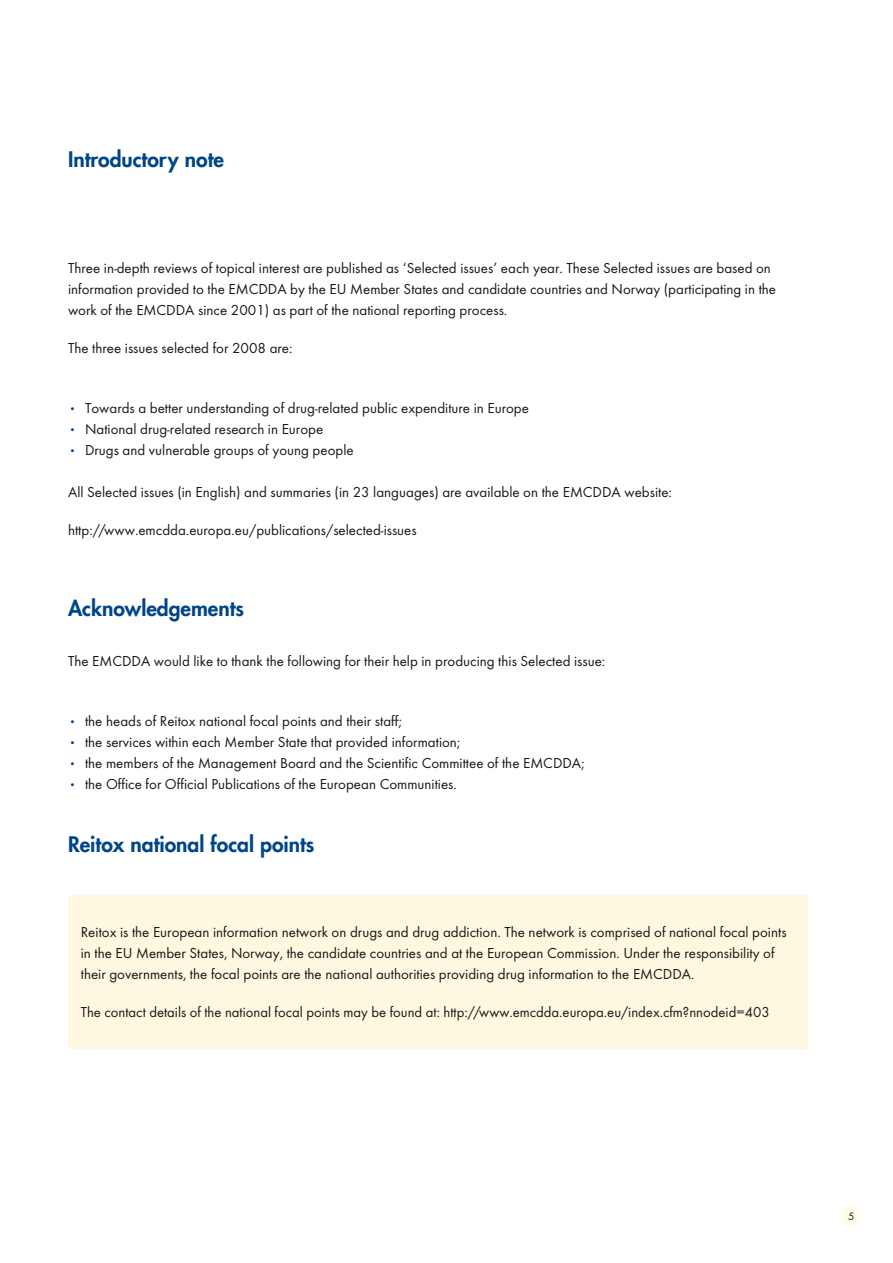
<style>
.page{position:relative;width:893px;height:1263px;background:#fff}
.page>*{position:absolute;margin:0;border:0;box-sizing:border-box;transform-origin:0 0}
.t1{font:800 21px "Futura LT";color:#004588}
.t2{font:15px/21px "Futura Greek";color:#1a171b}
.t3{font:11.25px "Futura Greek";color:#1a171b}
.s1{color:#004588}
</style>
<div class="page">
<hr style="left:0;top:0;width:1px;height:1263px;background:#506fa6">
<div style="left:841px;top:1205px;width:21px;height:22px;background:#fffbed;border-radius:50%"></div>
<div style="left:68px;top:895px;width:740px;height:153px;background:#fff8e0"></div>
<h1 class="t1" style="left:68px;top:145px;width:157px">Introductory note</h1>
<p class="t2" style="left:68px;top:258px;width:710px">Three in-depth reviews of topical interest are published as ‘Selected issues’ each year. These Selected issues are based on information provided to the EMCDDA by the EU Member States and candidate countries and Norway (participating in the work of the EMCDDA since 2001) as part of the national reporting process.</p>
<p class="t2" style="left:68px;top:338px;width:226px">The three issues selected for 2008 are:</p>
<p class="t2" style="left:68px;top:398px;width:462px"><span class="s1">•</span> Towards a better understanding of drug-related public expenditure in Europe</p>
<p class="t2" style="left:68px;top:419px;width:257px"><span class="s1">•</span> National drug-related research in Europe</p>
<p class="t2" style="left:68px;top:440px;width:287px"><span class="s1">•</span> Drugs and vulnerable groups of young people</p>
<p class="t2" style="left:68px;top:482px;width:605px">All Selected issues (in English) and summaries (in 23 languages) are available on the EMCDDA website:</p>
<p class="t2" style="left:68px;top:520px;width:350px">http://www.emcdda.europa.eu/publications/selected-issues</p>
<h1 class="t1" style="left:68px;top:594px;width:178px">Acknowledgements</h1>
<p class="t2" style="left:68px;top:651px;width:539px">The EMCDDA would like to thank the following for their help in producing this Selected issue:</p>
<p class="t2" style="left:68px;top:711px;width:335px"><span class="s1">•</span> the heads of Reitox national focal points and their staff;</p>
<p class="t2" style="left:68px;top:732px;width:394px"><span class="s1">•</span> the services within each Member State that provided information;</p>
<p class="t2" style="left:68px;top:753px;width:518px"><span class="s1">•</span> the members of the Management Board and the Scientific Committee of the EMCDDA;</p>
<p class="t2" style="left:68px;top:774px;width:390px"><span class="s1">•</span> the Office for Official Publications of the European Communities.</p>
<h1 class="t1" style="left:68px;top:830px;width:248px">Reitox national focal points</h1>
<p class="t2" style="left:81px;top:922px;width:707px">Reitox is the European information network on drugs and drug addiction. The network is comprised of national focal points in the EU Member States, Norway, the candidate countries and at the European Commission. Under the responsibility of their governments, the focal points are the national authorities providing drug information to the EMCDDA.</p>
<p class="t2" style="left:81px;top:1002px;width:690px">The contact details of the national focal points may be found at: http://www.emcdda.europa.eu/index.cfm?nnodeid=403</p>
<p class="t3" style="left:848px;top:1211px;width:8px">5</p>
</div>
